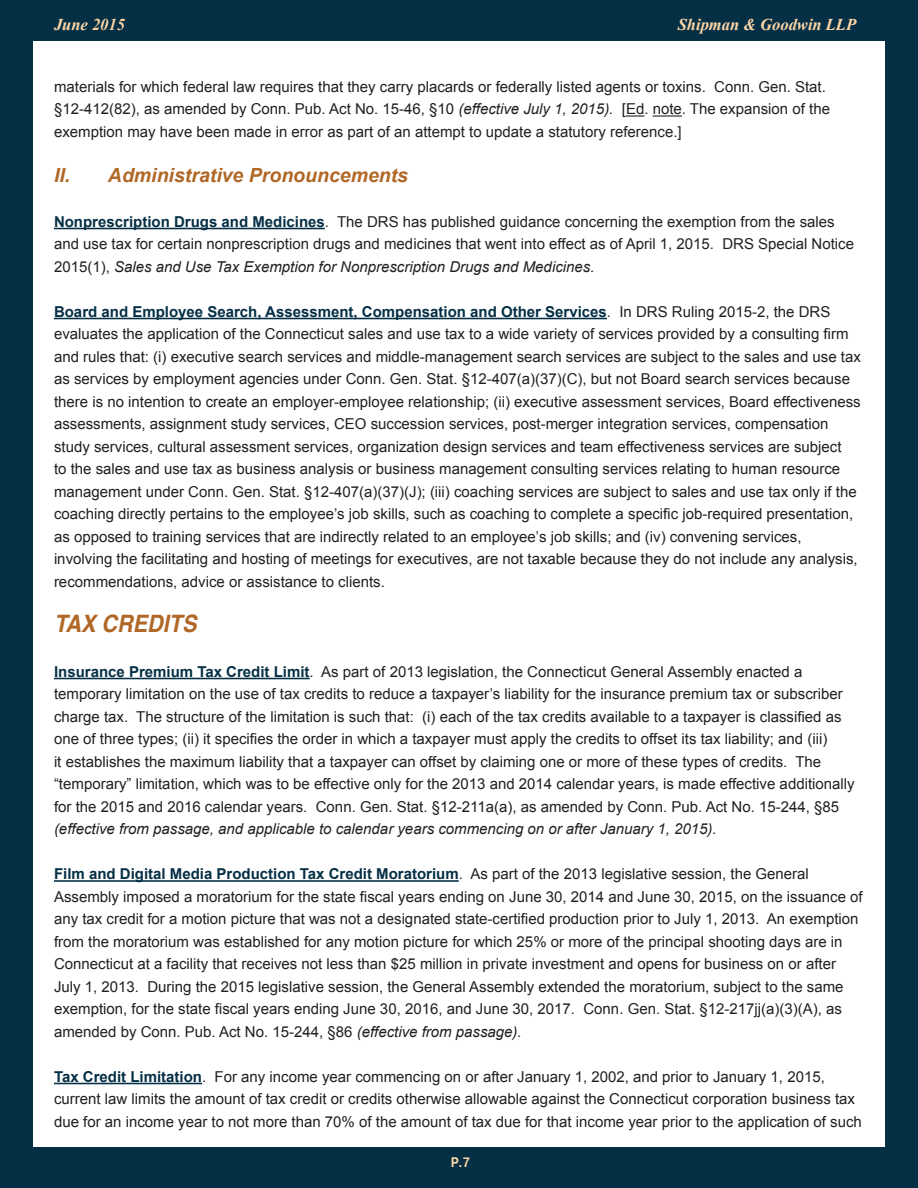
<style>
.page{position:relative;width:918px;height:1188px;background:#fff}
.page>*{position:absolute;margin:0;border:0;box-sizing:border-box;transform-origin:0 0}
.t1{font:italic 700 24px "Helvetica";color:#b16827;scale:.9 1}
.t2{font:italic 700 19.5px "Arial";color:#b16827}
.t3{font:italic 700 16.5px "Times New Roman";color:#fed7a6}
.t4{font:15px/22.5px "Arial";color:#231f20}
.t5{font:700 13.5px "Helvetica";color:#fed7a6;scale:.9 1}
.s1{font-style:italic}
.s2{font-weight:700;color:#052f45}
</style>
<div class="page">
<div style="left:0;top:1148px;width:918px;height:40px;background:#052f45"></div>
<div style="left:0;top:0;width:918px;height:40px;background:#052f45"></div>
<svg style="left:626px;top:115px;width:18px;height:2px"></svg>
<hr style="left:653px;top:115px;width:29px;height:2px;background:#231f20">
<hr style="left:54px;top:228px;width:271px;height:1px;background:#052f45">
<hr style="left:54px;top:318px;width:553px;height:1px;background:#052f45">
<hr style="left:54px;top:678px;width:256px;height:1px;background:#052f45">
<hr style="left:54px;top:880px;width:405px;height:2px;background:#052f45">
<hr style="left:54px;top:1083px;width:148px;height:1px;background:#052f45">
<div style="left:885px;top:0;width:33px;height:1188px;background:#052f45"></div>
<div style="left:0;top:0;width:33px;height:1188px;background:#052f45"></div>
<p class="t3" style="left:54px;top:13px;width:73px">June 2015</p>
<p class="t3" style="left:678px;top:13px;width:180px">Shipman &amp; Goodwin LLP</p>
<p class="t4" style="left:54px;top:76px;width:778px">materials for which federal law requires that they carry placards or federally listed agents or toxins. Conn. Gen. Stat. §12-412(82), as amended by Conn. Pub. Act No. 15-46, §10 <span class="s1">(effective July 1, 2015).</span> [Ed. note. The expansion of the exemption may have been made in error as part of an attempt to update a statutory reference.]</p>
<p class="t2" style="left:54px;top:162px;width:356px">II. Administrative Pronouncements</p>
<p class="t4" style="left:54px;top:211px;width:802px"><span class="s2">Nonprescription Drugs and Medicines</span>. The DRS has published guidance concerning the exemption from the sales and use tax for certain nonprescription drugs and medicines that went into effect as of April 1, 2015. DRS Special Notice<br>2015(1), <span class="s1">Sales and Use Tax Exemption for Nonprescription Drugs and Medicines.</span></p>
<p class="t4" style="left:54px;top:301px;width:808px"><span class="s2">Board and Employee Search, Assessment, Compensation and Other Services</span>. In DRS Ruling 2015-2, the DRS evaluates the application of the Connecticut sales and use tax to a wide variety of services provided by a consulting firm and rules that: (i) executive search services and middle-management search services are subject to the sales and use tax as services by employment agencies under Conn. Gen. Stat. §12-407(a)(37)(C), but not Board search services because there is no intention to create an employer-employee relationship; (ii) executive assessment services, Board effectiveness assessments, assignment study services, CEO succession services, post-merger integration services, compensation study services, cultural assessment services, organization design services and team effectiveness services are subject<br>to the sales and use tax as business analysis or business management consulting services relating to human resource management under Conn. Gen. Stat. §12-407(a)(37)(J); (iii) coaching services are subject to sales and use tax only if the coaching directly pertains to the employee’s job skills, such as coaching to complete a specific job-required presentation, as opposed to training services that are indirectly related to an employee’s job skills; and (iv) convening services, involving the facilitating and hosting of meetings for executives, are not taxable because they do not include any analysis, recommendations, advice or assistance to clients.</p>
<p class="t1" style="left:54px;top:604px;width:160px">TAX CREDITS</p>
<p class="t4" style="left:54px;top:661px;width:802px"><span class="s2">Insurance Premium Tax Credit Limit</span>. As part of 2013 legislation, the Connecticut General Assembly enacted a temporary limitation on the use of tax credits to reduce a taxpayer’s liability for the insurance premium tax or subscriber charge tax. The structure of the limitation is such that: (i) each of the tax credits available to a taxpayer is classified as one of three types; (ii) it specifies the order in which a taxpayer must apply the credits to offset its tax liability; and (iii)<br>it establishes the maximum liability that a taxpayer can offset by claiming one or more of these types of credits. The “temporary” limitation, which was to be effective only for the 2013 and 2014 calendar years, is made effective additionally for the 2015 and 2016 calendar years. Conn. Gen. Stat. §12-211a(a), as amended by Conn. Pub. Act No. 15-244, §85 <span class="s1">(effective from passage, and applicable to calendar years commencing on or after January 1, 2015).</span></p>
<p class="t4" style="left:54px;top:863px;width:810px"><span class="s2">Film and Digital Media Production Tax Credit Moratorium</span>. As part of the 2013 legislative session, the General Assembly imposed a moratorium for the state fiscal years ending on June 30, 2014 and June 30, 2015, on the issuance of any tax credit for a motion picture that was not a designated state-certified production prior to July 1, 2013. An exemption from the moratorium was established for any motion picture for which 25% or more of the principal shooting days are in Connecticut at a facility that receives not less than $25 million in private investment and opens for business on or after July 1, 2013. During the 2015 legislative session, the General Assembly extended the moratorium, subject to the same exemption, for the state fiscal years ending June 30, 2016, and June 30, 2017. Conn. Gen. Stat. §12-217jj(a)(3)(A), as amended by Conn. Pub. Act No. 15-244, §86 <span class="s1">(effective from passage).</span></p>
<p class="t4" style="left:54px;top:1066px;width:809px"><span class="s2">Tax Credit Limitation</span>. For any income year commencing on or after January 1, 2002, and prior to January 1, 2015, current law limits the amount of tax credit or credits otherwise allowable against the Connecticut corporation business tax due for an income year to not more than 70% of the amount of tax due for that income year prior to the application of such</p>
<p class="t5" style="left:451px;top:1151px;width:23px">P.7</p>
</div>
